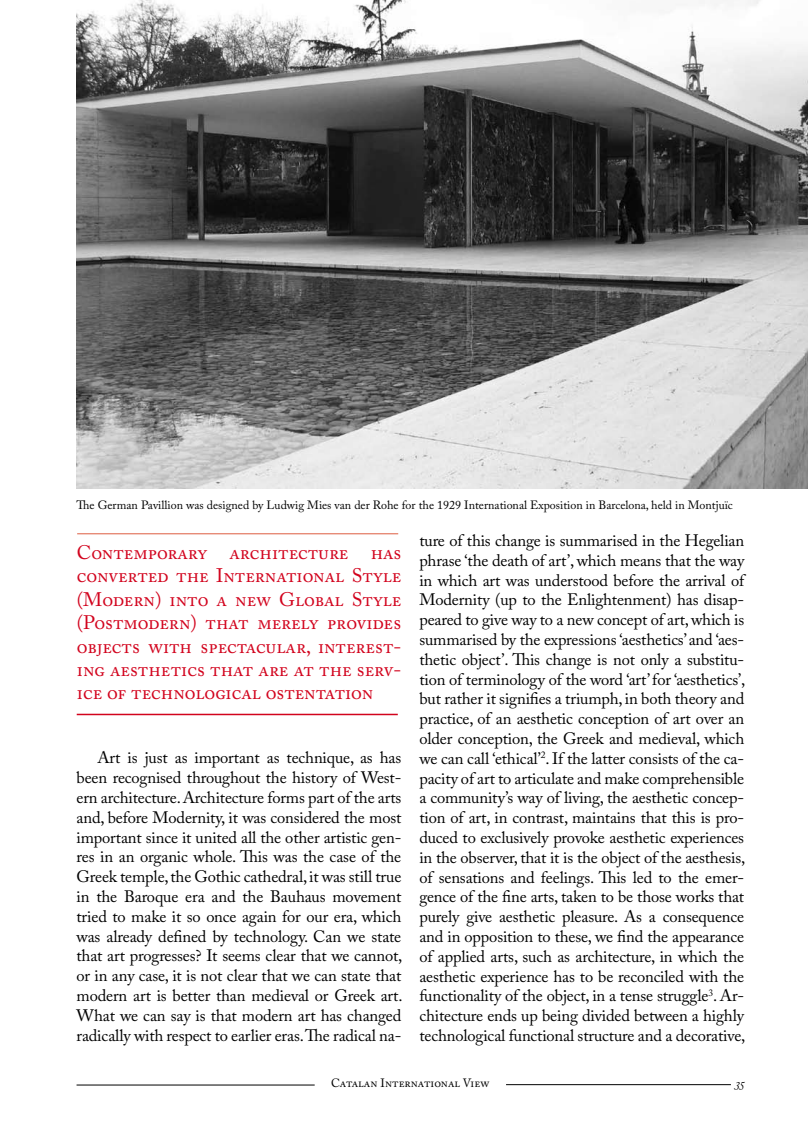
<style>
.page{position:relative;width:808px;height:1127px;background:#fff}
.page>*{position:absolute;margin:0;border:0;box-sizing:border-box;transform-origin:0 0}
.t1{font:19.5px/23.4px "Adobe Caslon Regular SC";letter-spacing:-.005em;color:#d2031d;text-align:justify}
.t2{font:16.5px/19.8px "Adobe Caslon Pro";letter-spacing:-.01em;color:#000;text-align:justify}
.t3{font:12px "Adobe Caslon Pro";color:#000}
.t4{font:12px "Adobe Caslon Regular SC";color:#000}
.t5{font:italic 12px "Adobe Caslon Exp";color:#000}
</style>
<div class="page">
<hr style="left:506px;top:1084px;width:225px;height:1px;background:#000">
<hr style="left:77px;top:1084px;width:238px;height:1px;background:#000">
<img style="left:77px;top:0;width:731px;height:489px">
<hr style="left:77px;top:533px;width:321px;height:1px;background:#dd5d41">
<hr style="left:77px;top:714px;width:321px;height:1px;background:#d2031d">
<p class="t3" style="left:77px;top:498px;width:658px">The German Pavillion was designed by Ludwig Mies van der Rohe for the 1929 International Exposition in Barcelona, held in Montjuïc</p>
<p class="t1" style="left:77px;top:541px;width:326px">Contemporary architecture has converted the International Style (Modern) into a new Global Style (Postmodern) that merely provides objects with spectacular, interest&shy;ing aesthetics that are at the serv&shy;ice of technological ostentation</p>
<p class="t2" style="left:77px;top:748px;width:327px;text-indent:21px">Art is just as important as technique, as has been recognised throughout the history of West&shy;ern architecture. Architecture forms part of the arts and, before Modernity, it was considered the most important since it united all the other artistic gen&shy;res in an organic whole. This was the case of the Greek temple, the Gothic cathedral, it was still true in the Baroque era and the Bauhaus movement tried to make it so once again for our era, which was already defined by technology. Can we state that art progresses? It seems clear that we cannot, or in any case, it is not clear that we can state that modern art is better than medieval or Greek art.<br>What we can say is that modern art has changed radically with respect to earlier eras. The radical na-</p>
<p class="t2" style="left:419px;top:530px;width:328px">ture of this change is summarised in the Hegelian phrase ‘the death of art’, which means that the way in which art was understood before the arrival of Modernity (up to the Enlightenment) has disap&shy;peared to give way to a new concept of art, which is summarised by the expressions ‘aesthetics’ and ‘aes&shy;thetic object’. This change is not only a substitu&shy;tion of terminology of the word ‘art’ for ‘aesthetics’, but rather it signifies a triumph, in both theory and practice, of an aesthetic conception of art over an older conception, the Greek and medieval, which we can call ‘ethical’<sup>2</sup>. If the latter consists of the ca&shy;pacity of art to articulate and make comprehensible a community’s way of living, the aesthetic concep&shy;tion of art, in contrast, maintains that this is pro&shy;duced to exclusively provoke aesthetic experiences in the observer, that it is the object of the aesthesis, of sensations and feelings. This led to the emer&shy;gence of the fine arts, taken to be those works that purely give aesthetic pleasure. As a consequence and in opposition to these, we find the appearance of applied arts, such as architecture, in which the aesthetic experience has to be reconciled with the functionality of the object, in a tense struggle<sup>3</sup>. Ar&shy;chitecture ends up being divided between a highly technological functional structure and a decorative,</p>
<p class="t4" style="left:331px;top:1075px;width:160px">Catalan International View</p>
<p class="t5" style="left:735px;top:1079px;width:10px">35</p>
</div>
